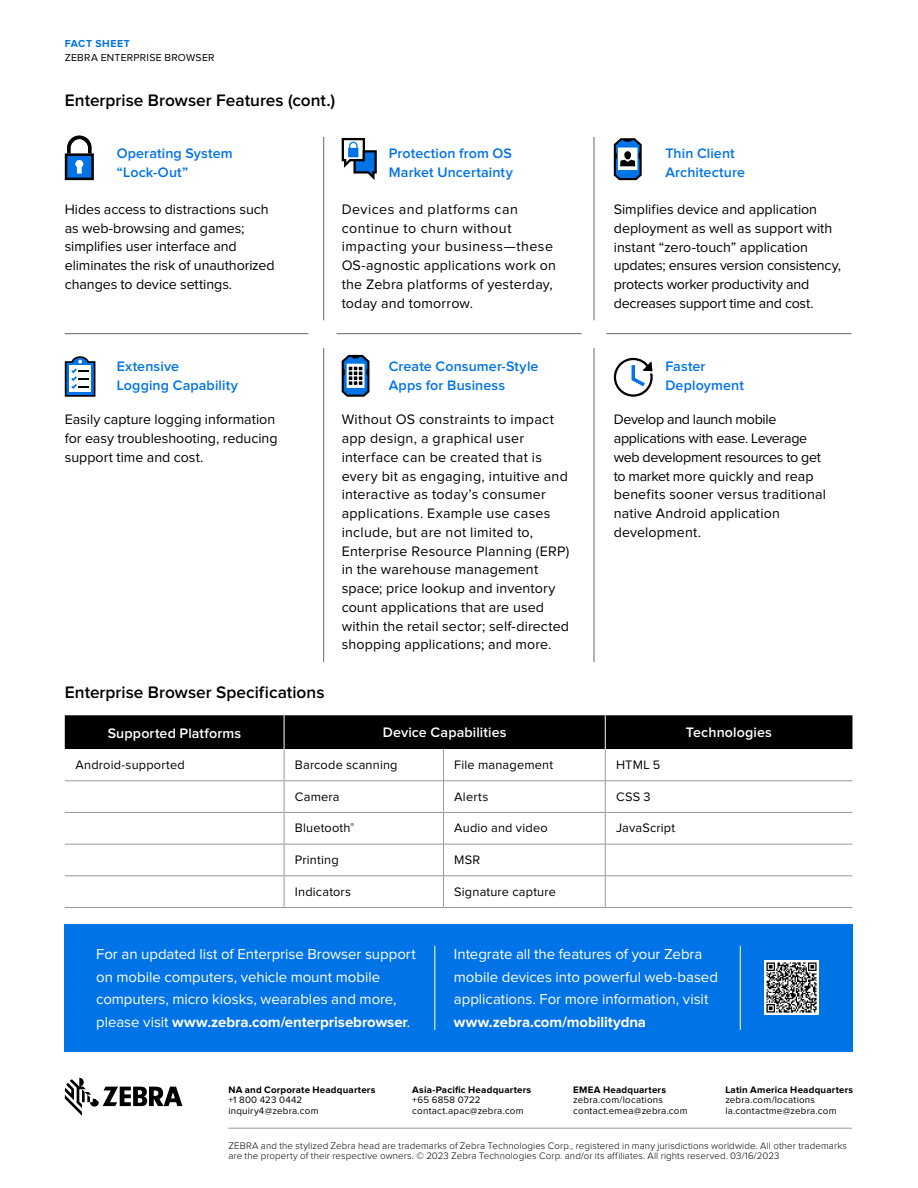
<style>
.page{position:relative;width:918px;height:1188px;background:#fff}
.page>*{position:absolute;margin:0;border:0;box-sizing:border-box;transform-origin:0 0}
.t1{font:600 17.25px "Proxima Nova";color:#000100}
.t2{font:15px/22.5px "Proxima Nova";letter-spacing:-.005em;color:#fff}
.t3{font:700 15px "Proxima Nova";letter-spacing:-.005em;color:#fff}
.t4{font:14.25px/18.8px "Proxima Nova";letter-spacing:.01em;color:#000100}
.t5{font:600 14.25px/18.8px "Proxima Nova";letter-spacing:.01em;color:#0073e6}
.t6{font:600 14.25px "Proxima Nova";letter-spacing:.01em;color:#fff}
.t7{font:12.75px "Proxima Nova";letter-spacing:.015em;color:#000100}
.t8{font:10.5px "Proxima Nova";letter-spacing:.025em;color:#000100}
.t9{font:700 10.5px "Proxima Nova";letter-spacing:.05em;color:#0073e6}
.t10{font:300 9.75px/10.5px "Proxima Nova";letter-spacing:.01em;color:#000100}
.t11{font:9.75px/10.5px "Proxima Nova";letter-spacing:.025em;color:#000100}
.t12{font:700 9.75px "Proxima Nova";letter-spacing:.02em;color:#000100}
.s1{font-weight:700}
</style>
<div class="page">
<svg style="left:342px;top:355px;width:27px;height:42px"></svg>
<svg style="left:342px;top:138px;width:35px;height:42px"></svg>
<svg style="left:65px;top:135px;width:29px;height:45px"></svg>
<svg style="left:65px;top:356px;width:30px;height:41px"></svg>
<svg style="left:614px;top:138px;width:28px;height:42px"></svg>
<div style="left:65px;top:715px;width:787px;height:34px;background:#000100"></div>
<svg style="left:65px;top:749px;width:787px;height:158px"></svg>
<hr style="left:65px;top:781px;width:219px;height:1px;background:#999">
<hr style="left:284px;top:781px;width:159px;height:1px;background:#999">
<hr style="left:444px;top:781px;width:161px;height:1px;background:#999">
<hr style="left:606px;top:781px;width:246px;height:1px;background:#999">
<hr style="left:65px;top:812px;width:219px;height:1px;background:#999">
<hr style="left:284px;top:812px;width:159px;height:1px;background:#999">
<hr style="left:444px;top:812px;width:161px;height:1px;background:#999">
<hr style="left:606px;top:812px;width:246px;height:1px;background:#999">
<hr style="left:65px;top:844px;width:219px;height:1px;background:#999">
<hr style="left:284px;top:844px;width:159px;height:1px;background:#999">
<hr style="left:444px;top:844px;width:161px;height:1px;background:#999">
<hr style="left:606px;top:844px;width:246px;height:1px;background:#999">
<hr style="left:65px;top:876px;width:219px;height:1px;background:#999">
<hr style="left:284px;top:876px;width:159px;height:1px;background:#999">
<hr style="left:444px;top:876px;width:161px;height:1px;background:#999">
<hr style="left:606px;top:876px;width:246px;height:1px;background:#999">
<hr style="left:284px;top:715px;width:1px;height:34px;background:#fff">
<hr style="left:605px;top:715px;width:1px;height:34px;background:#fff">
<hr style="left:284px;top:749px;width:1px;height:32px;background:#999">
<hr style="left:443px;top:749px;width:1px;height:32px;background:#999">
<hr style="left:605px;top:749px;width:1px;height:32px;background:#999">
<hr style="left:284px;top:781px;width:1px;height:31px;background:#999">
<hr style="left:443px;top:781px;width:1px;height:31px;background:#999">
<hr style="left:605px;top:781px;width:1px;height:31px;background:#999">
<hr style="left:284px;top:812px;width:1px;height:32px;background:#999">
<hr style="left:443px;top:812px;width:1px;height:32px;background:#999">
<hr style="left:605px;top:812px;width:1px;height:32px;background:#999">
<hr style="left:284px;top:844px;width:1px;height:32px;background:#999">
<hr style="left:443px;top:844px;width:1px;height:32px;background:#999">
<hr style="left:605px;top:844px;width:1px;height:32px;background:#999">
<hr style="left:284px;top:876px;width:1px;height:31px;background:#999">
<hr style="left:443px;top:876px;width:1px;height:31px;background:#999">
<hr style="left:605px;top:876px;width:1px;height:31px;background:#999">
<hr style="left:65px;top:907px;width:219px;height:1px;background:#999">
<hr style="left:284px;top:907px;width:160px;height:1px;background:#999">
<hr style="left:444px;top:907px;width:161px;height:1px;background:#999">
<hr style="left:605px;top:907px;width:247px;height:1px;background:#999">
<div style="left:65px;top:924px;width:788px;height:128px;background:#0073e6"></div>
<svg style="left:614px;top:358px;width:39px;height:39px"></svg>
<hr style="left:323px;top:137px;width:1px;height:183px;background:#666667">
<hr style="left:323px;top:348px;width:1px;height:314px;background:#666667">
<hr style="left:594px;top:137px;width:1px;height:183px;background:#666667">
<hr style="left:594px;top:348px;width:1px;height:314px;background:#666667">
<hr style="left:434px;top:946px;width:1px;height:84px;background:#fff">
<hr style="left:740px;top:946px;width:1px;height:84px;background:#fff">
<hr style="left:65px;top:333px;width:243px;height:1px;background:#666667">
<hr style="left:336px;top:333px;width:246px;height:1px;background:#666667">
<hr style="left:606px;top:333px;width:245px;height:1px;background:#666667">
<img style="left:765px;top:961px;width:54px;height:54px">
<hr style="left:228px;top:1128px;width:624px;height:1px;background:#999">
<svg style="left:65px;top:1078px;width:117px;height:38px"></svg>
<p class="t9" style="left:65px;top:39px;width:67px">FACT SHEET</p>
<p class="t8" style="left:65px;top:53px;width:151px">ZEBRA ENTERPRISE BROWSER</p>
<p class="t1" style="left:65px;top:92px;width:272px">Enterprise Browser Features (cont.)</p>
<p class="t5" style="left:117px;top:145px;width:117px">Operating System “Lock-Out”</p>
<p class="t5" style="left:389px;top:145px;width:126px">Protection from OS<br>Market Uncertainty</p>
<p class="t5" style="left:665px;top:145px;width:81px">Thin Client<br>Architecture</p>
<p class="t4" style="left:65px;top:200px;width:211px">Hides access to distractions such as web-browsing and games; simplifies user interface and eliminates the risk of unauthorized changes to device settings.</p>
<p class="t4" style="left:342px;top:200px;width:216px">Devices and platforms can continue to churn without impacting your business—these<br>OS-agnostic applications work on the Zebra platforms of yesterday, today and tomorrow.</p>
<p class="t4" style="left:614px;top:201px;width:229px">Simplifies device and application deployment as well as support with instant “zero-touch” application updates; ensures version consistency, protects worker productivity and decreases support time and cost.</p>
<p class="t5" style="left:117px;top:358px;width:123px">Extensive<br>Logging Capability</p>
<p class="t5" style="left:389px;top:358px;width:151px">Create Consumer-Style<br>Apps for Business</p>
<p class="t5" style="left:665px;top:358px;width:80px">Faster<br>Deployment</p>
<p class="t4" style="left:65px;top:411px;width:214px">Easily capture logging information for easy troubleshooting, reducing support time and cost.</p>
<p class="t1" style="left:65px;top:685px;width:261px">Enterprise Browser Specifications</p>
<p class="t4" style="left:342px;top:411px;width:229px">Without OS constraints to impact app design, a graphical user interface can be created that is every bit as engaging, intuitive and interactive as today’s consumer applications. Example use cases include, but are not limited to, Enterprise Resource Planning (ERP) in the warehouse management space; price lookup and inventory count applications that are used within the retail sector; self-directed shopping applications; and more.</p>
<p class="t4" style="left:614px;top:411px;width:214px">Develop and launch mobile applications with ease. Leverage web development resources to get to market more quickly and reap benefits sooner versus traditional native Android application development.</p>
<p class="t6" style="left:108px;top:727px;width:135px">Supported Platforms</p>
<p class="t6" style="left:383px;top:725px;width:125px">Device Capabilities</p>
<p class="t6" style="left:686px;top:725px;width:87px">Technologies</p>
<p class="t7" style="left:76px;top:759px;width:111px">Android-supported</p>
<p class="t7" style="left:295px;top:759px;width:104px">Barcode scanning</p>
<p class="t7" style="left:454px;top:759px;width:100px">File management</p>
<p class="t7" style="left:616px;top:759px;width:46px">HTML 5</p>
<p class="t7" style="left:295px;top:790px;width:46px">Camera</p>
<p class="t7" style="left:454px;top:790px;width:35px">Alerts</p>
<p class="t7" style="left:616px;top:790px;width:36px">CSS 3</p>
<p class="t7" style="left:295px;top:822px;width:61px">Bluetooth<sup>®</sup></p>
<p class="t7" style="left:454px;top:822px;width:95px">Audio and video</p>
<p class="t7" style="left:616px;top:822px;width:61px">JavaScript</p>
<p class="t7" style="left:295px;top:854px;width:45px">Printing</p>
<p class="t7" style="left:454px;top:854px;width:28px">MSR</p>
<p class="t7" style="left:295px;top:885px;width:58px">Indicators</p>
<p class="t7" style="left:454px;top:885px;width:103px">Signature capture</p>
<p class="t2" style="left:96px;top:944px;width:321px">For an updated list of Enterprise Browser support on mobile computers, vehicle mount mobile computers, micro kiosks, wearables and more, please visit <span class="s1">www.zebra.com/enterprisebrowser</span>.</p>
<p class="t2" style="left:454px;top:944px;width:266px">Integrate all the features of your Zebra mobile devices into powerful web-based applications. For more information, visit</p>
<p class="t3" style="left:454px;top:1015px;width:194px">www.zebra.com/mobilitydna</p>
<p class="t12" style="left:228px;top:1085px;width:148px">NA and Corporate Headquarters</p>
<p class="t11" style="left:228px;top:1095px;width:92px">+1 800 423 0442 inquiry4@zebra.com</p>
<p class="t12" style="left:412px;top:1085px;width:120px">Asia-Pacific Headquarters</p>
<p class="t11" style="left:412px;top:1095px;width:113px">+65 6858 0722 contact.apac@zebra.com</p>
<p class="t12" style="left:573px;top:1085px;width:94px">EMEA Headquarters</p>
<p class="t11" style="left:573px;top:1095px;width:116px">zebra.com/locations contact.emea@zebra.com</p>
<p class="t12" style="left:725px;top:1085px;width:129px">Latin America Headquarters</p>
<p class="t11" style="left:725px;top:1095px;width:113px">zebra.com/locations la.contactme@zebra.com</p>
<p class="t10" style="left:228px;top:1141px;width:620px">ZEBRA and the stylized Zebra head are trademarks of Zebra Technologies Corp., registered in many jurisdictions worldwide. All other trademarks are the property of their respective owners. © 2023 Zebra Technologies Corp. and/or its affiliates. All rights reserved. 03/16/2023</p>
</div>
